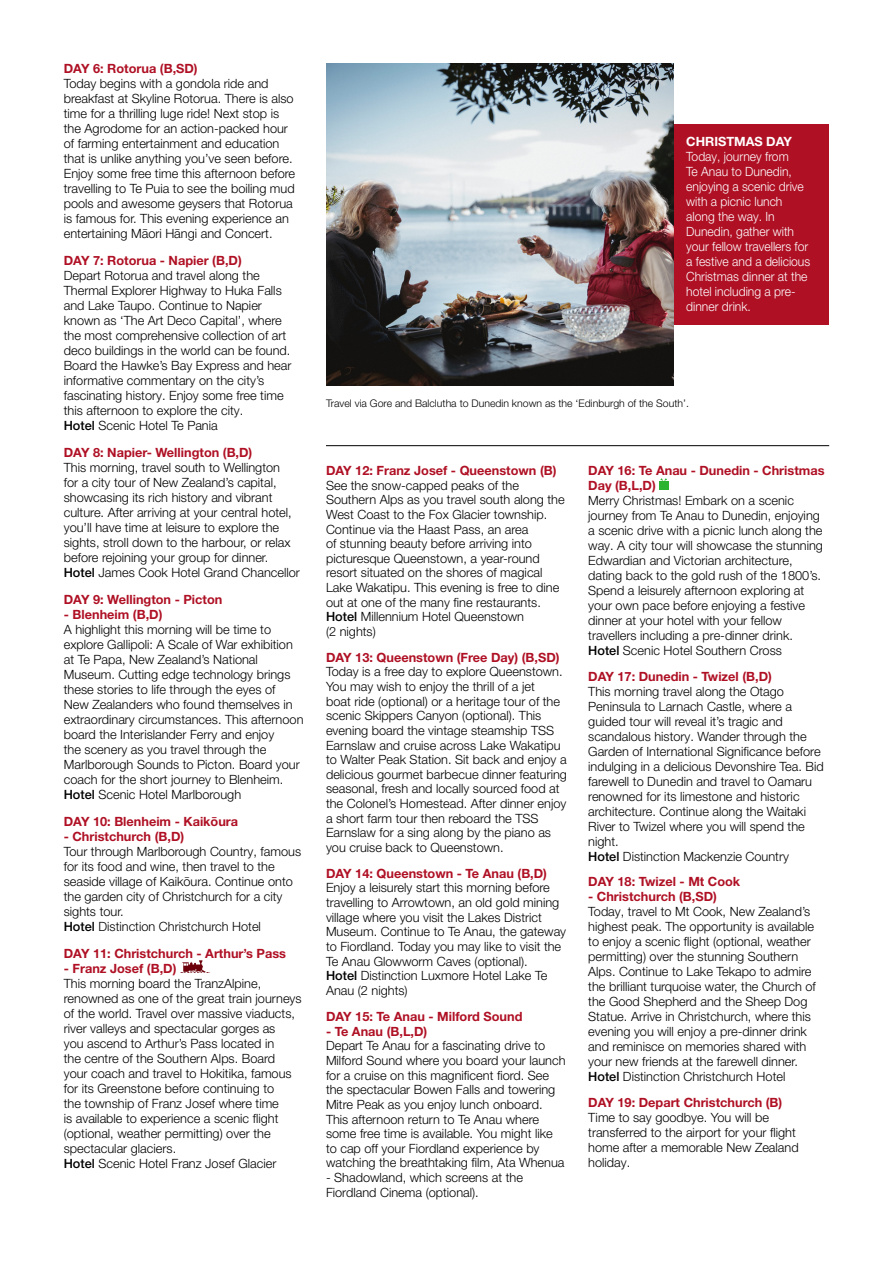
<style>
.page{position:relative;width:893px;height:1263px;background:#fff}
.page>*{position:absolute;margin:0;border:0;box-sizing:border-box;transform-origin:0 0}
.Body_Text{font:300 12.75px/15px "Helvetica Neue LT Pro";color:#000}
.Itinerary_Heads{font:700 12.75px/15px "Helvetica Neue LT Pro";color:#af1024}
.t1{font:300 12.75px/15px "Helvetica Neue LT Pro";color:#fff;scale:.95 1}
.t2{font:300 10.5px "Helvetica Neue LT Pro";color:#000}
.s1{font-weight:500}
.s2{font-weight:700}
</style>
<div class="page">
<div style="left:656px;top:124px;width:173px;height:201px;background:#af1024"></div>
<img style="left:326px;top:64px;width:347px;height:321px">
<hr style="left:326px;top:445px;width:503px;height:1px;background:#000">
<svg style="left:659px;top:478px;width:9px;height:12px"></svg>
<svg style="left:180px;top:960px;width:30px;height:13px"></svg>
<p class="Itinerary_Heads" style="left:64px;top:61px;width:135px">DAY 6: Rotorua (B,SD)</p>
<p class="Body_Text" style="left:64px;top:76px;width:233px">Today begins with a gondola ride and breakfast at Skyline Rotorua. There is also time for a thrilling luge ride! Next stop is the Agrodome for an action-packed hour of farming entertainment and education that is unlike anything you’ve seen before.<br>Enjoy some free time this afternoon before travelling to Te Puia to see the boiling mud pools and awesome geysers that Rotorua is famous for. This evening experience an entertaining Māori Hāngi and Concert.</p>
<p class="Itinerary_Heads" style="left:64px;top:253px;width:180px">DAY 7: Rotorua - Napier (B,D)</p>
<p class="Body_Text" style="left:64px;top:268px;width:229px">Depart Rotorua and travel along the Thermal Explorer Highway to Huka Falls and Lake Taupo. Continue to Napier known as ‘The Art Deco Capital’, where the most comprehensive collection of art deco buildings in the world can be found.<br>Board the Hawke’s Bay Express and hear informative commentary on the city’s fascinating history. Enjoy some free time this afternoon to explore the city.</p>
<p class="Body_Text" style="left:64px;top:418px;width:156px"><span class="s1">Hotel</span> Scenic Hotel Te Pania</p>
<p class="Itinerary_Heads" style="left:64px;top:445px;width:190px">DAY 8: Napier- Wellington (B,D)</p>
<p class="Body_Text" style="left:64px;top:460px;width:229px">This morning, travel south to Wellington for a city tour of New Zealand’s capital, showcasing its rich history and vibrant culture. After arriving at your central hotel, you’ll have time at leisure to explore the sights, stroll down to the harbour, or relax before rejoining your group for dinner.</p>
<p class="Body_Text" style="left:64px;top:565px;width:238px"><span class="s1">Hotel</span> James Cook Hotel Grand Chancellor</p>
<p class="Itinerary_Heads" style="left:64px;top:592px;width:160px">DAY 9: Wellington - Picton</p>
<p class="Itinerary_Heads" style="left:64px;top:607px;width:100px">- Blenheim (B,D)</p>
<p class="Body_Text" style="left:64px;top:622px;width:241px">A highlight this morning will be time to explore Gallipoli: A Scale of War exhibition at Te Papa, New Zealand’s National Museum. Cutting edge technology brings these stories to life through the eyes of New Zealanders who found themselves in extraordinary circumstances. This afternoon board the Interislander Ferry and enjoy<br>the scenery as you travel through the Marlborough Sounds to Picton. Board your coach for the short journey to Blenheim.</p>
<p class="Body_Text" style="left:64px;top:787px;width:179px"><span class="s1">Hotel</span> Scenic Hotel Marlborough</p>
<p class="Itinerary_Heads" style="left:64px;top:814px;width:176px">DAY 10: Blenheim - Kaikōura</p>
<p class="Itinerary_Heads" style="left:64px;top:829px;width:122px">- Christchurch (B,D)</p>
<p class="Body_Text" style="left:64px;top:844px;width:239px">Tour through Marlborough Country, famous for its food and wine, then travel to the seaside village of Kaikōura. Continue onto the garden city of Christchurch for a city sights tour.</p>
<p class="Body_Text" style="left:64px;top:919px;width:199px"><span class="s1">Hotel</span> Distinction Christchurch Hotel</p>
<p class="Itinerary_Heads" style="left:64px;top:946px;width:224px">DAY 11: Christchurch - Arthur’s Pass</p>
<p class="Itinerary_Heads" style="left:64px;top:961px;width:114px">- Franz Josef (B,D)</p>
<p class="Body_Text" style="left:64px;top:976px;width:239px">This morning board the TranzAlpine, renowned as one of the great train journeys of the world. Travel over massive viaducts, river valleys and spectacular gorges as<br>you ascend to Arthur’s Pass located in<br>the centre of the Southern Alps. Board your coach and travel to Hokitika, famous for its Greenstone before continuing to<br>the township of Franz Josef where time<br>is available to experience a scenic flight (optional, weather permitting) over the spectacular glaciers.</p>
<p class="Body_Text" style="left:64px;top:1156px;width:214px"><span class="s1">Hotel</span> Scenic Hotel Franz Josef Glacier</p>
<p class="t1" style="left:686px;top:134px;width:132px"><span class="s2">CHRISTMAS DAY<br></span>Today, journey from<br>Te Anau to Dunedin, enjoying a scenic drive with a picnic lunch along the way. In<br>Dunedin, gather with your fellow travellers for a festive and a delicious<br>Christmas dinner at the hotel including a pre&shy;dinner drink.</p>
<p class="t2" style="left:326px;top:396px;width:364px">Travel via Gore and Balclutha to Dunedin known as the ‘Edinburgh of the South’.</p>
<p class="Itinerary_Heads" style="left:326px;top:463px;width:232px">DAY 12: Franz Josef - Queenstown (B)</p>
<p class="Body_Text" style="left:326px;top:477px;width:240px">See the snow-capped peaks of the Southern Alps as you travel south along the West Coast to the Fox Glacier township.<br>Continue via the Haast Pass, an area<br>of stunning beauty before arriving into picturesque Queenstown, a year-round resort situated on the shores of magical Lake Wakatipu. This evening is free to dine out at one of the many fine restaurants.</p>
<p class="Body_Text" style="left:326px;top:609px;width:200px"><span class="s1">Hotel</span> Millennium Hotel Queenstown (2 nights)</p>
<p class="Itinerary_Heads" style="left:326px;top:649px;width:235px">DAY 13: Queenstown (Free Day) (B,SD)</p>
<p class="Body_Text" style="left:326px;top:664px;width:242px">Today is a free day to explore Queenstown.<br>You may wish to enjoy the thrill of a jet<br>boat ride (optional) or a heritage tour of the scenic Skippers Canyon (optional). This evening board the vintage steamship TSS Earnslaw and cruise across Lake Wakatipu to Walter Peak Station. Sit back and enjoy a delicious gourmet barbecue dinner featuring seasonal, fresh and locally sourced food at the Colonel’s Homestead. After dinner enjoy a short farm tour then reboard the TSS Earnslaw for a sing along by the piano as you cruise back to Queenstown.</p>
<p class="Itinerary_Heads" style="left:326px;top:865px;width:223px">DAY 14: Queenstown - Te Anau (B,D)</p>
<p class="Body_Text" style="left:326px;top:880px;width:242px">Enjoy a leisurely start this morning before travelling to Arrowtown, an old gold mining village where you visit the Lakes District Museum. Continue to Te Anau, the gateway to Fiordland. Today you may like to visit the Te Anau Glowworm Caves (optional).</p>
<p class="Body_Text" style="left:326px;top:968px;width:223px"><span class="s1">Hotel</span> Distinction Luxmore Hotel Lake Te<br>Anau (2 nights)</p>
<p class="Itinerary_Heads" style="left:326px;top:1008px;width:198px">DAY 15: Te Anau - Milford Sound</p>
<p class="Itinerary_Heads" style="left:326px;top:1023px;width:103px">- Te Anau (B,L,D)</p>
<p class="Body_Text" style="left:326px;top:1038px;width:241px">Depart Te Anau for a fascinating drive to Milford Sound where you board your launch for a cruise on this magnificent fiord. See the spectacular Bowen Falls and towering Mitre Peak as you enjoy lunch onboard.<br>This afternoon return to Te Anau where some free time is available. You might like to cap off your Fiordland experience by watching the breathtaking film, Ata Whenua</p>
<p class="Body_Text" style="left:326px;top:1170px;width:198px">- Shadowland, which screens at the<br>Fiordland Cinema (optional).</p>
<p class="Itinerary_Heads" style="left:588px;top:463px;width:238px">DAY 16: Te Anau - Dunedin - Christmas<br>Day (B,L,D)</p>
<p class="Body_Text" style="left:588px;top:493px;width:236px">Merry Christmas! Embark on a scenic journey from Te Anau to Dunedin, enjoying a scenic drive with a picnic lunch along the way. A city tour will showcase the stunning Edwardian and Victorian architecture, dating back to the gold rush of the 1800’s.<br>Spend a leisurely afternoon exploring at your own pace before enjoying a festive dinner at your hotel with your fellow travellers including a pre-dinner drink.</p>
<p class="Body_Text" style="left:588px;top:643px;width:195px"><span class="s1">Hotel</span> Scenic Hotel Southern Cross</p>
<p class="Itinerary_Heads" style="left:588px;top:668px;width:185px">DAY 17: Dunedin - Twizel (B,D)</p>
<p class="Body_Text" style="left:588px;top:683px;width:237px">This morning travel along the Otago Peninsula to Larnach Castle, where a guided tour will reveal it’s tragic and scandalous history. Wander through the Garden of International Significance before indulging in a delicious Devonshire Tea. Bid farewell to Dunedin and travel to Oamaru renowned for its limestone and historic architecture. Continue along the Waitaki River to Twizel where you will spend the night.</p>
<p class="Body_Text" style="left:588px;top:848px;width:202px"><span class="s1">Hotel</span> Distinction Mackenzie Country</p>
<p class="Itinerary_Heads" style="left:588px;top:874px;width:154px">DAY 18: Twizel - Mt Cook</p>
<p class="Itinerary_Heads" style="left:588px;top:889px;width:130px">- Christchurch (B,SD)</p>
<p class="Body_Text" style="left:588px;top:904px;width:229px">Today, travel to Mt Cook, New Zealand’s highest peak. The opportunity is available to enjoy a scenic flight (optional, weather permitting) over the stunning Southern Alps. Continue to Lake Tekapo to admire the brilliant turquoise water, the Church of the Good Shepherd and the Sheep Dog Statue. Arrive in Christchurch, where this evening you will enjoy a pre-dinner drink and reminisce on memories shared with your new friends at the farewell dinner.</p>
<p class="Body_Text" style="left:588px;top:1069px;width:199px"><span class="s1">Hotel</span> Distinction Christchurch Hotel</p>
<p class="Itinerary_Heads" style="left:588px;top:1094px;width:196px">DAY 19: Depart Christchurch (B)</p>
<p class="Body_Text" style="left:588px;top:1109px;width:212px">Time to say goodbye. You will be transferred to the airport for your flight home after a memorable New Zealand holiday.</p>
</div>
